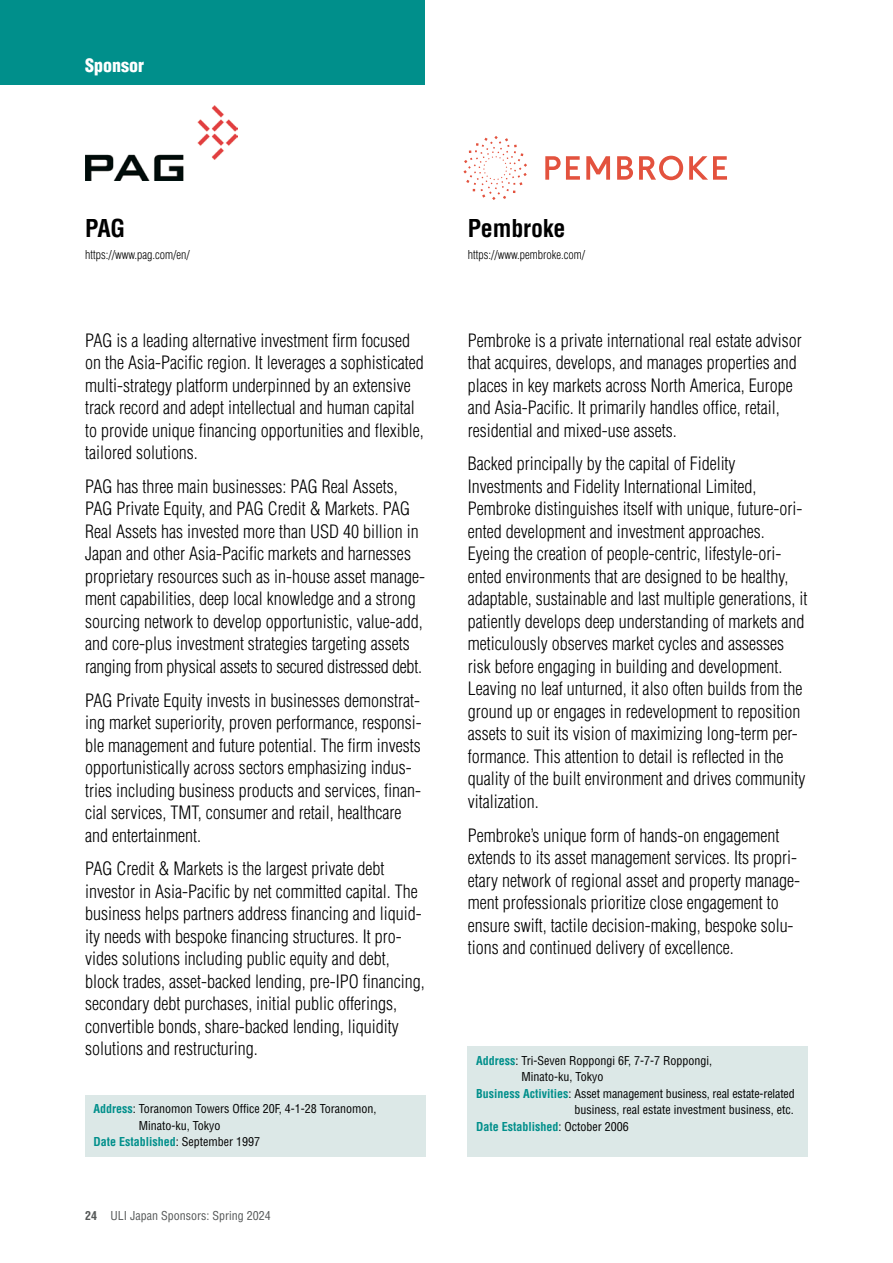
<style>
.page{position:relative;width:893px;height:1263px;background:#fff}
.page>*{position:absolute;margin:0;border:0;box-sizing:border-box;transform-origin:0 0}
.t1{font:700 condensed 24px "Helvetica LT Std";letter-spacing:-.005em;color:#000}
.t2{font:300 condensed 18px/22.5px "Helvetica LT Std";color:#000}
.t3{font:900 condensed 18px "Helvetica LT Std";color:#fff}
.t4{font:condensed 12px "Helvetica LT Std";color:#000}
.t5{font:700 condensed 12px "Helvetica LT Std";color:#008f8b}
.t6{font:300 condensed 12px "Helvetica LT Std";color:#000}
.t7{font:condensed 12px "Helvetica LT Std";color:#555858}
.s1{font-weight:700;color:#008f8b}
.s2{font-weight:400;color:#000}
.s3{font-weight:700}
</style>
<div class="page">
<div style="left:0;top:0;width:425px;height:85px;background:#008f8b"></div>
<hr style="left:892px;top:0;width:1px;height:85px;background:#008f8b">
<div style="left:85px;top:1095px;width:340px;height:62px;background:#dce8e7"></div>
<div style="left:468px;top:1046px;width:340px;height:111px;background:#dce8e7"></div>
<img style="left:85px;top:105px;width:152px;height:76px">
<svg style="left:463px;top:136px;width:64px;height:64px"></svg>
<svg style="left:545px;top:156px;width:35px;height:24px"></svg>
<svg style="left:586px;top:156px;width:24px;height:24px"></svg>
<svg style="left:617px;top:156px;width:16px;height:24px"></svg>
<svg style="left:639px;top:156px;width:44px;height:24px"></svg>
<svg style="left:689px;top:156px;width:38px;height:24px"></svg>
<p class="t3" style="left:85px;top:54px;width:60px">Sponsor</p>
<h1 class="t1" style="left:85px;top:213px;width:42px">PAG</h1>
<p class="t6" style="left:85px;top:247px;width:106px">https://www.pag.com/en/</p>
<p class="t2" style="left:85px;top:329px;width:340px">PAG is a leading alternative investment firm focused on the Asia-Pacific region. It leverages a sophisticated multi-strategy platform underpinned by an extensive track record and adept intellectual and human capital to provide unique financing opportunities and flexible, tailored solutions.</p>
<p class="t2" style="left:85px;top:475px;width:342px">PAG has three main businesses: PAG Real Assets, PAG Private Equity, and PAG Credit &amp; Markets. PAG Real Assets has invested more than USD 40 billion in Japan and other Asia-Pacific markets and harnesses proprietary resources such as in-house asset manage&shy;ment capabilities, deep local knowledge and a strong sourcing network to develop opportunistic, value-add, and core-plus investment strategies targeting assets ranging from physical assets to secured distressed debt.</p>
<p class="t2" style="left:85px;top:689px;width:338px">PAG Private Equity invests in businesses demonstrat&shy;ing market superiority, proven performance, responsi&shy;ble management and future potential. The firm invests opportunistically across sectors emphasizing indus&shy;tries including business products and services, finan&shy;cial services, TMT, consumer and retail, healthcare and entertainment.</p>
<p class="t2" style="left:85px;top:857px;width:341px">PAG Credit &amp; Markets is the largest private debt investor in Asia-Pacific by net committed capital. The business helps partners address financing and liquid&shy;ity needs with bespoke financing structures. It pro&shy;vides solutions including public equity and debt, block trades, asset-backed lending, pre-IPO financing, secondary debt purchases, initial public offerings, convertible bonds, share-backed lending, liquidity solutions and restructuring.</p>
<p class="t4" style="left:94px;top:1101px;width:284px"><span class="s1">Address</span>: Toranomon Towers Office 20F, 4-1-28 Toranomon,</p>
<p class="t4" style="left:139px;top:1118px;width:83px">Minato-ku, Tokyo</p>
<p class="t5" style="left:94px;top:1134px;width:168px">Date Established<span class="s2">: September 1997</span></p>
<p class="t7" style="left:85px;top:1208px;width:187px"><span class="s3">24</span> ULI Japan Sponsors: Spring 2024</p>
<h1 class="t1" style="left:468px;top:213px;width:99px">Pembroke</h1>
<p class="t6" style="left:468px;top:247px;width:119px">https://www.pembroke.com/</p>
<p class="t2" style="left:468px;top:329px;width:335px">Pembroke is a private international real estate advisor that acquires, develops, and manages properties and places in key markets across North America, Europe and Asia-Pacific. It primarily handles office, retail, residential and mixed-use assets.</p>
<p class="t2" style="left:468px;top:452px;width:341px">Backed principally by the capital of Fidelity Investments and Fidelity International Limited, Pembroke distinguishes itself with unique, future-ori&shy;ented development and investment approaches.<br>Eyeing the creation of people-centric, lifestyle-ori&shy;ented environments that are designed to be healthy, adaptable, sustainable and last multiple generations, it patiently develops deep understanding of markets and meticulously observes market cycles and assesses risk before engaging in building and development.<br>Leaving no leaf unturned, it also often builds from the ground up or engages in redevelopment to reposition assets to suit its vision of maximizing long-term per&shy;formance. This attention to detail is reflected in the quality of the built environment and drives community vitalization.</p>
<p class="t2" style="left:468px;top:824px;width:334px">Pembroke’s unique form of hands-on engagement extends to its asset management services. Its propri&shy;etary network of regional asset and property manage&shy;ment professionals prioritize close engagement to ensure swift, tactile decision-making, bespoke solu&shy;tions and continued delivery of excellence.</p>
<p class="t4" style="left:476px;top:1053px;width:237px"><span class="s1">Address</span>: Tri-Seven Roppongi 6F, 7-7-7 Roppongi,</p>
<p class="t4" style="left:522px;top:1069px;width:83px">Minato-ku, Tokyo</p>
<p class="t4" style="left:476px;top:1086px;width:320px"><span class="s1">Business Activities</span>: Asset management business, real estate-related</p>
<p class="t4" style="left:575px;top:1102px;width:221px">business, real estate investment business, etc.</p>
<p class="t5" style="left:476px;top:1119px;width:154px">Date Established<span class="s2">: October 2006</span></p>
</div>
